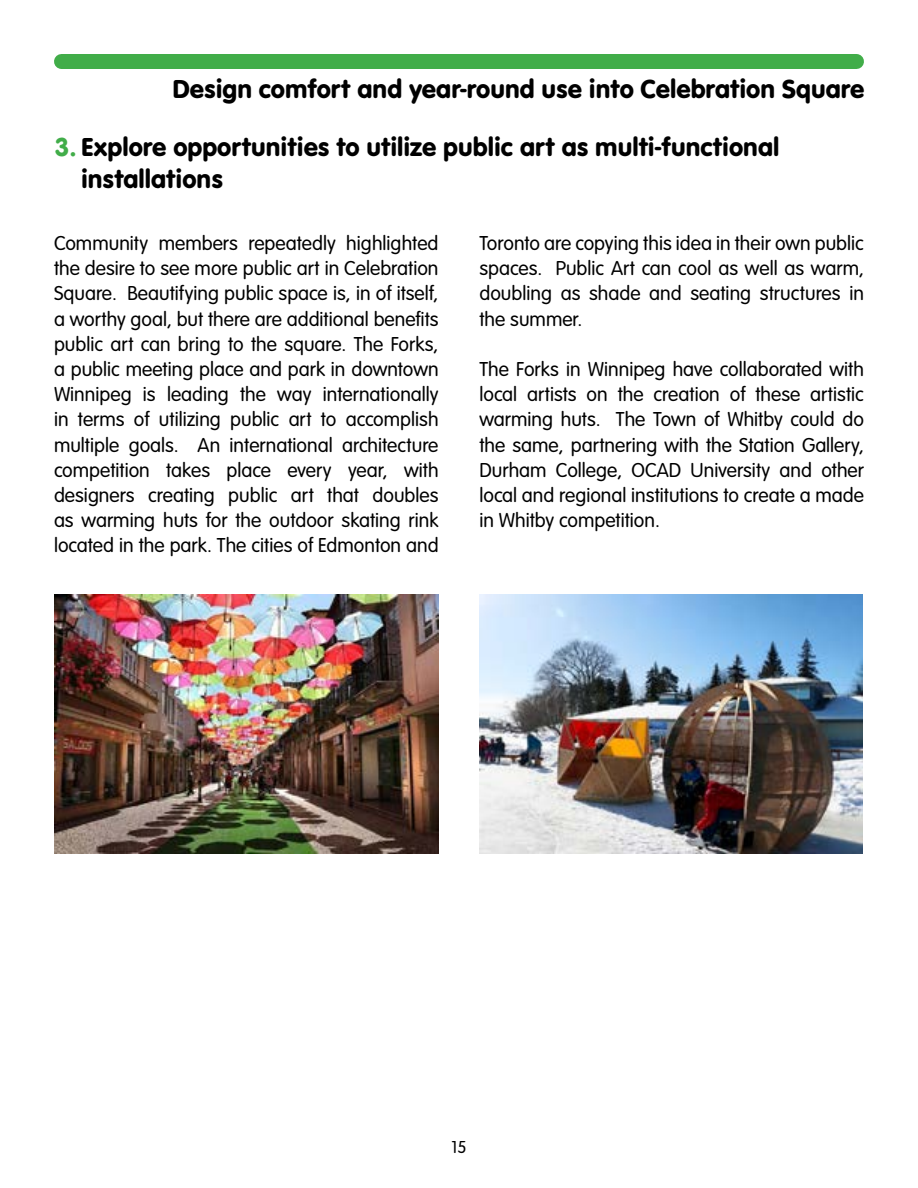
<style>
.page{position:relative;width:918px;height:1188px;background:#fff}
.page>*{position:absolute;margin:0;border:0;box-sizing:border-box;transform-origin:0 0}
.t1{font:27px/32.4px "VAG Rundschrift D";color:#000}
.t2{font:300 21px/25.2px "VAG Rundschrift D";color:#000;text-align:justify}
.t3{font:300 18px "VAG Rundschrift D";color:#000}
.s1{color:#41ad49}
</style>
<div class="page">
<div style="left:62px;top:54px;width:794px;height:15px;background:#41ad49"></div>
<img style="left:55px;top:594px;width:384px;height:259px">
<img style="left:479px;top:594px;width:384px;height:259px">
<p class="t1" style="left:173px;top:72px;width:694px">Design comfort and year-round use into Celebration Square</p>
<h1 class="t1" style="left:81px;top:131px;width:700px;text-indent:-26px"><span class="s1">3.</span> Explore opportunities to utilize public art as multi-functional installations</h1>
<p class="t2" style="left:54px;top:231px;width:386px">Community members repeatedly highlighted the desire to see more public art in Celebration Square. Beautifying public space is, in of itself, a worthy goal, but there are additional benefits public art can bring to the square. The Forks, a public meeting place and park in downtown Winnipeg is leading the way internationally in terms of utilizing public art to accomplish multiple goals. An international architecture competition takes place every year, with designers creating public art that doubles as warming huts for the outdoor skating rink located in the park. The cities of Edmonton and</p>
<p class="t2" style="left:479px;top:231px;width:386px">Toronto are copying this idea in their own public spaces. Public Art can cool as well as warm, doubling as shade and seating structures in the summer.</p>
<p class="t2" style="left:479px;top:357px;width:386px">The Forks in Winnipeg have collaborated with local artists on the creation of these artistic warming huts. The Town of Whitby could do the same, partnering with the Station Gallery, Durham College, OCAD University and other local and regional institutions to create a made in Whitby competition.</p>
<p class="t3" style="left:452px;top:1138px;width:16px">15</p>
</div>
